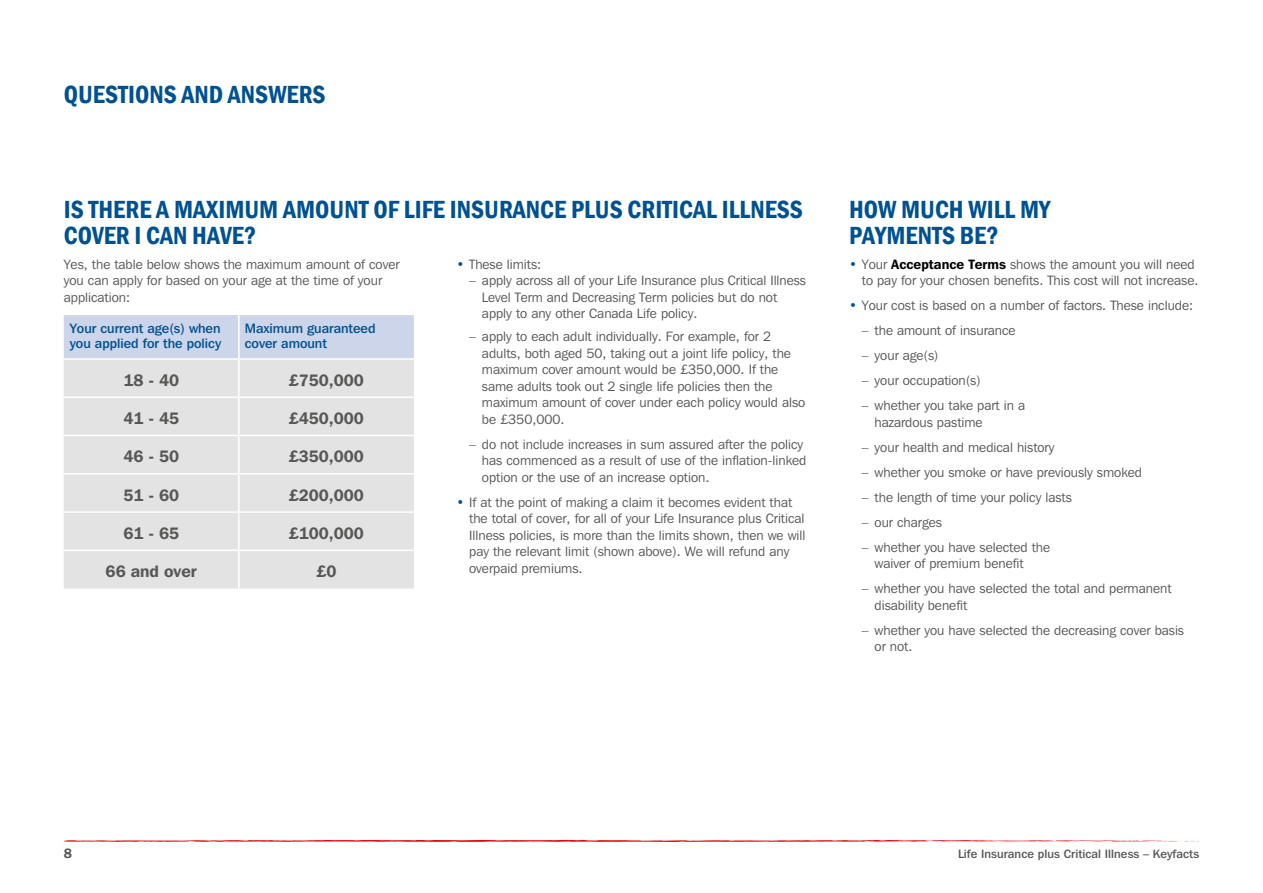
<style>
.page{position:relative;width:1263px;height:893px;background:#fff}
.page>*{position:absolute;margin:0;border:0;box-sizing:border-box;transform-origin:0 0}
.t1{font:600 condensed 25.5px/25.5px "Franklin Gothic";color:#005191}
.t2{font:600 16.5px "Franklin Gothic IT Cby BT";color:#575756}
.t3{font:13.5px/16.5px "Franklin Gothic IT Cby BT";color:#575756}
.t4{font:500 13.5px/15px "Franklin Gothic IT Cby BT";color:#005191}
.t5{font:600 13.5px "Franklin Gothic IT Cby BT";color:#575756}
.t6{font:500 12px "Franklin Gothic IT Cby BT";letter-spacing:.005em;color:#575756}
.s1{color:#005191}
.s2{font-weight:600;color:#000}
</style>
<div class="page">
<svg style="left:64px;top:840px;width:1135px;height:2px;background:#ee6f77"></svg>
<div style="left:64px;top:315px;width:350px;height:43px;background:#ccd5e9"></div>
<div style="left:64px;top:360px;width:350px;height:229px;background:#e3e3e3"></div>
<hr style="left:238px;top:360px;width:2px;height:36px;background:#fff">
<hr style="left:64px;top:396px;width:175px;height:2px;background:#fff">
<hr style="left:239px;top:396px;width:175px;height:2px;background:#fff">
<hr style="left:238px;top:398px;width:2px;height:37px;background:#fff">
<hr style="left:64px;top:435px;width:175px;height:1px;background:#fff">
<hr style="left:239px;top:435px;width:175px;height:1px;background:#fff">
<hr style="left:238px;top:436px;width:2px;height:37px;background:#fff">
<hr style="left:64px;top:473px;width:175px;height:2px;background:#fff">
<hr style="left:239px;top:473px;width:175px;height:2px;background:#fff">
<hr style="left:238px;top:475px;width:2px;height:36px;background:#fff">
<hr style="left:64px;top:511px;width:175px;height:2px;background:#fff">
<hr style="left:239px;top:511px;width:175px;height:2px;background:#fff">
<hr style="left:238px;top:513px;width:2px;height:37px;background:#fff">
<hr style="left:64px;top:550px;width:175px;height:1px;background:#fff">
<hr style="left:239px;top:550px;width:175px;height:1px;background:#fff">
<hr style="left:238px;top:551px;width:2px;height:38px;background:#fff">
<hr style="left:238px;top:315px;width:2px;height:43px;background:#fff">
<h1 class="t1" style="left:64px;top:81px;width:263px">QUESTIONS AND ANSWERS</h1>
<h1 class="t1" style="left:64px;top:197px;width:741px">IS THERE A MAXIMUM AMOUNT OF LIFE INSURANCE PLUS CRITICAL ILLNESS<br>COVER I CAN HAVE?</h1>
<p class="t3" style="left:64px;top:256px;width:337px">Yes, the table below shows the maximum amount of cover you can apply for based on your age at the time of your application:</p>
<p class="t4" style="left:70px;top:321px;width:153px">Your current age(s) when you applied for the policy</p>
<p class="t4" style="left:245px;top:321px;width:132px">Maximum guaranteed cover amount</p>
<p class="t2" style="left:123px;top:370px;width:57px">18 - 40</p>
<p class="t2" style="left:289px;top:370px;width:77px">£750,000</p>
<p class="t2" style="left:123px;top:408px;width:57px">41 - 45</p>
<p class="t2" style="left:289px;top:408px;width:77px">£450,000</p>
<p class="t2" style="left:123px;top:446px;width:57px">46 - 50</p>
<p class="t2" style="left:289px;top:446px;width:77px">£350,000</p>
<p class="t2" style="left:123px;top:484px;width:57px">51 - 60</p>
<p class="t2" style="left:289px;top:484px;width:77px">£200,000</p>
<p class="t2" style="left:123px;top:523px;width:57px">61 - 65</p>
<p class="t2" style="left:289px;top:523px;width:77px">£100,000</p>
<p class="t2" style="left:106px;top:561px;width:93px">66 and over</p>
<p class="t2" style="left:316px;top:561px;width:22px">£0</p>
<p class="t3" style="left:456px;top:256px;width:86px"><span class="s1">•</span> These limits:</p>
<p class="t3" style="left:482px;top:272px;width:325px;text-indent:-13px">– apply across all of your Life Insurance plus Critical Illness<br>Level Term and Decreasing Term policies but do not apply to any other Canada Life policy.</p>
<p class="t3" style="left:482px;top:328px;width:325px;text-indent:-13px">– apply to each adult individually. For example, for 2 adults, both aged 50, taking out a joint life policy, the maximum cover amount would be £350,000. If the same adults took out 2 single life policies then the maximum amount of cover under each policy would also be £350,000.</p>
<p class="t3" style="left:482px;top:436px;width:326px;text-indent:-13px">– do not include increases in sum assured after the policy has commenced as a result of use of the inflation-linked option or the use of an increase option.</p>
<p class="t3" style="left:469px;top:494px;width:338px;text-indent:-13px"><span class="s1">•</span> If at the point of making a claim it becomes evident that the total of cover, for all of your Life Insurance plus Critical Illness policies, is more than the limits shown, then we will pay the relevant limit (shown above). We will refund any overpaid premiums.</p>
<h1 class="t1" style="left:849px;top:197px;width:203px">HOW MUCH WILL MY<br>PAYMENTS BE?</h1>
<p class="t3" style="left:849px;top:256px;width:351px;text-align:right"><span class="s1">•</span> Your <span class="s2">Acceptance Terms</span> shows the amount you will need to pay for your chosen benefits. This cost will not increase.</p>
<p class="t3" style="left:849px;top:297px;width:346px"><span class="s1">•</span> Your cost is based on a number of factors. These include:</p>
<p class="t3" style="left:862px;top:322px;width:155px">– the amount of insurance</p>
<p class="t3" style="left:862px;top:347px;width:78px">– your age(s)</p>
<p class="t3" style="left:862px;top:372px;width:120px">– your occupation(s)</p>
<p class="t3" style="left:874px;top:397px;width:152px;text-indent:-13px">– whether you take part in a hazardous pastime</p>
<p class="t3" style="left:862px;top:439px;width:194px">– your health and medical history</p>
<p class="t3" style="left:862px;top:464px;width:282px">– whether you smoke or have previously smoked</p>
<p class="t3" style="left:862px;top:489px;width:212px">– the length of time your policy lasts</p>
<p class="t3" style="left:862px;top:514px;width:82px">– our charges</p>
<p class="t3" style="left:874px;top:539px;width:177px;text-indent:-13px">– whether you have selected the waiver of premium benefit</p>
<p class="t3" style="left:874px;top:580px;width:298px;text-indent:-13px">– whether you have selected the total and permanent disability benefit</p>
<p class="t3" style="left:874px;top:622px;width:311px;text-indent:-13px">– whether you have selected the decreasing cover basis or not.</p>
<p class="t5" style="left:64px;top:845px;width:10px">8</p>
<p class="t6" style="left:958px;top:846px;width:243px">Life Insurance plus Critical Illness – Keyfacts</p>
</div>
